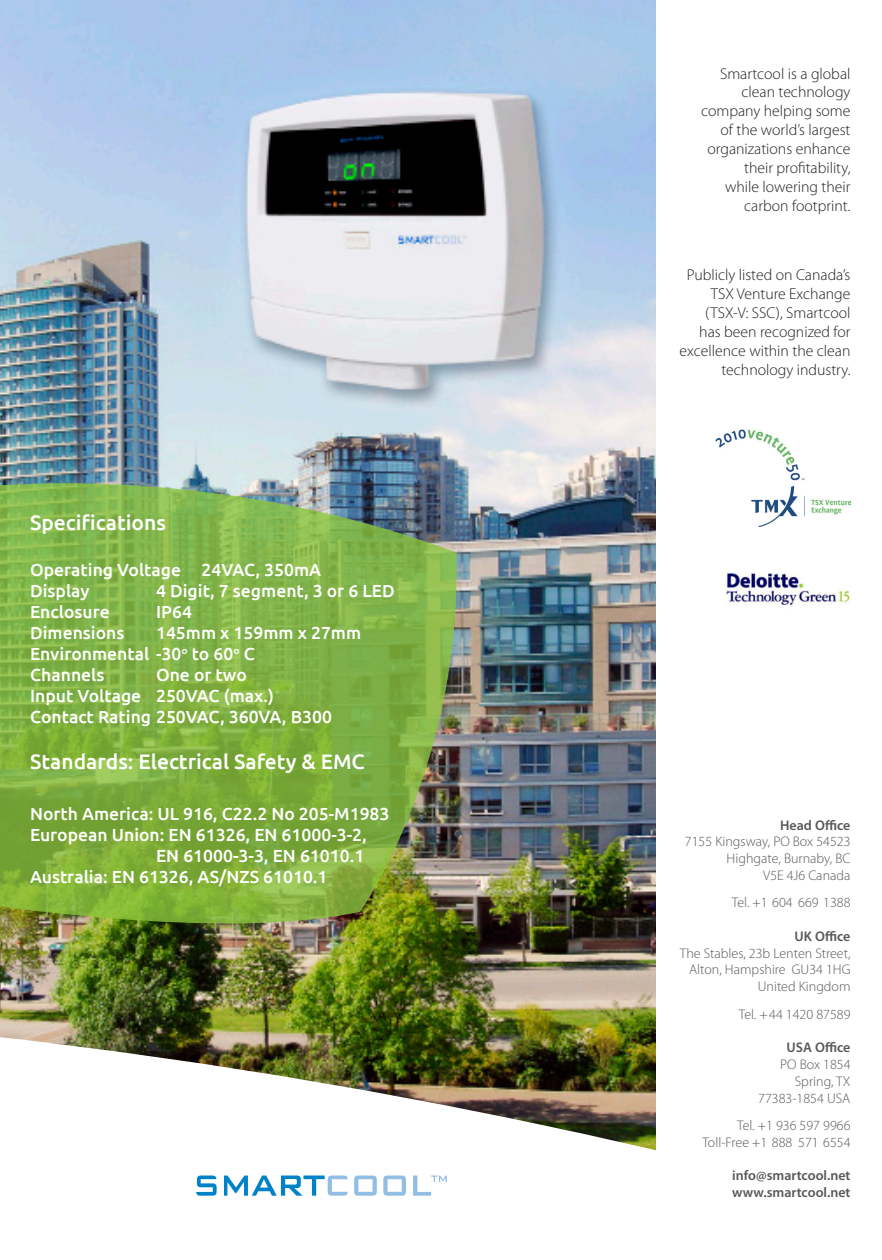
<style>
.page{position:relative;width:882px;height:1260px;background:#fff}
.page>*{position:absolute;margin:0;border:0;box-sizing:border-box;transform-origin:0 0}
.Main_Message{font:500 21px "Ubuntu";color:#fff}
.Main_Message-2{font:500 17.5px "Ubuntu";color:#fff}
.t1{font:300 15.75px/18.9px "Myriad Pro";color:#231f20;text-align:right}
.t2{font:300 14px/16.8px "Myriad Pro";color:#57585a;text-align:right}
.t3{font:600 14px "Myriad Pro";color:#57585a}
.s1{font-family:"Calibri";font-weight:400}
</style>
<div class="page">
<img style="left:0;top:0;width:655px;height:943px">
<img style="left:0;top:943px;width:656px;height:233px">
<img style="left:716px;top:430px;width:134px;height:97px">
<img style="left:726px;top:572px;width:124px;height:34px">
<svg style="left:354px;top:1176px;width:23px;height:20px"></svg>
<svg style="left:383px;top:1176px;width:23px;height:20px"></svg>
<svg style="left:224px;top:1176px;width:124px;height:20px"></svg>
<svg style="left:196px;top:1176px;width:21px;height:20px"></svg>
<svg style="left:413px;top:1176px;width:34px;height:20px"></svg>
<svg style="left:0;top:483px;width:458px;height:440px;background:#7fab47"></svg>
<p class="Main_Message" style="left:30px;top:509px;width:137px">Specifications</p>
<p class="Main_Message-2" style="left:30px;top:559px;width:293px">Operating Voltage 24VAC, 350mA</p>
<p class="Main_Message-2" style="left:30px;top:580px;width:61px">Display</p>
<p class="Main_Message-2" style="left:156px;top:580px;width:240px">4 Digit, 7 segment, 3 or 6 LED</p>
<p class="Main_Message-2" style="left:30px;top:601px;width:81px">Enclosure</p>
<p class="Main_Message-2" style="left:156px;top:601px;width:37px">IP64</p>
<p class="Main_Message-2" style="left:30px;top:622px;width:96px">Dimensions</p>
<p class="Main_Message-2" style="left:156px;top:622px;width:207px">145mm x 159mm x 27mm</p>
<p class="Main_Message-2" style="left:30px;top:643px;width:226px">Environmental -30<span class="s1">o</span> to 60<span class="s1">o</span> C</p>
<p class="Main_Message-2" style="left:30px;top:664px;width:76px">Channels</p>
<p class="Main_Message-2" style="left:156px;top:664px;width:92px">One or two</p>
<p class="Main_Message-2" style="left:30px;top:685px;width:245px">Input Voltage 250VAC (max.)</p>
<p class="Main_Message-2" style="left:30px;top:706px;width:304px">Contact Rating 250VAC, 360VA, B300</p>
<p class="Main_Message" style="left:30px;top:749px;width:336px">Standards: Electrical Safety &amp; EMC</p>
<p class="Main_Message-2" style="left:30px;top:803px;width:361px">North America: UL 916, C22.2 No 205-M1983</p>
<p class="Main_Message-2" style="left:30px;top:824px;width:338px">European Union: EN 61326, EN 61000-3-2,</p>
<p class="Main_Message-2" style="left:156px;top:845px;width:210px">EN 61000-3-3, EN 61010.1</p>
<p class="Main_Message-2" style="left:30px;top:866px;width:299px">Australia: EN 61326, AS/NZS 61010.1</p>
<p class="t1" style="left:701px;top:64px;width:151px">Smartcool is a global clean technology company helping some of the world’s largest organizations enhance their profitability,<br>while lowering their carbon footprint.</p>
<p class="t1" style="left:680px;top:266px;width:172px">Publicly listed on Canada’s<br>TSX Venture Exchange (TSX-V: SSC), Smartcool<br>has been recognized for excellence within the clean technology industry.</p>
<p class="t3" style="left:780px;top:816px;width:72px">Head Office</p>
<p class="t2" style="left:685px;top:833px;width:167px">7155 Kingsway, PO Box 54523<br>Highgate, Burnaby, BC</p>
<p class="t2" style="left:763px;top:867px;width:89px">V5E 4J6 Canada</p>
<p class="t2" style="left:732px;top:894px;width:120px">Tel. +1 604 669 1388</p>
<p class="t3" style="left:795px;top:927px;width:57px">UK Office</p>
<p class="t2" style="left:680px;top:945px;width:172px">The Stables, 23b Lenten Street,<br>Alton, Hampshire GU34 1HG</p>
<p class="t2" style="left:758px;top:978px;width:94px">United Kingdom</p>
<p class="t2" style="left:739px;top:1006px;width:113px">Tel. +44 1420 87589</p>
<p class="t3" style="left:787px;top:1038px;width:65px">USA Office</p>
<p class="t2" style="left:780px;top:1056px;width:72px">PO Box 1854</p>
<p class="t2" style="left:795px;top:1073px;width:57px">Spring, TX</p>
<p class="t2" style="left:758px;top:1090px;width:94px">77383-1854 USA</p>
<p class="t2" style="left:737px;top:1117px;width:115px">Tel. +1 936 597 9966</p>
<p class="t2" style="left:702px;top:1134px;width:150px">Toll-Free +1 888 571 6554</p>
<p class="t3" style="left:732px;top:1167px;width:120px">info@smartcool.net</p>
<p class="t3" style="left:732px;top:1183px;width:120px">www.smartcool.net</p>
</div>
